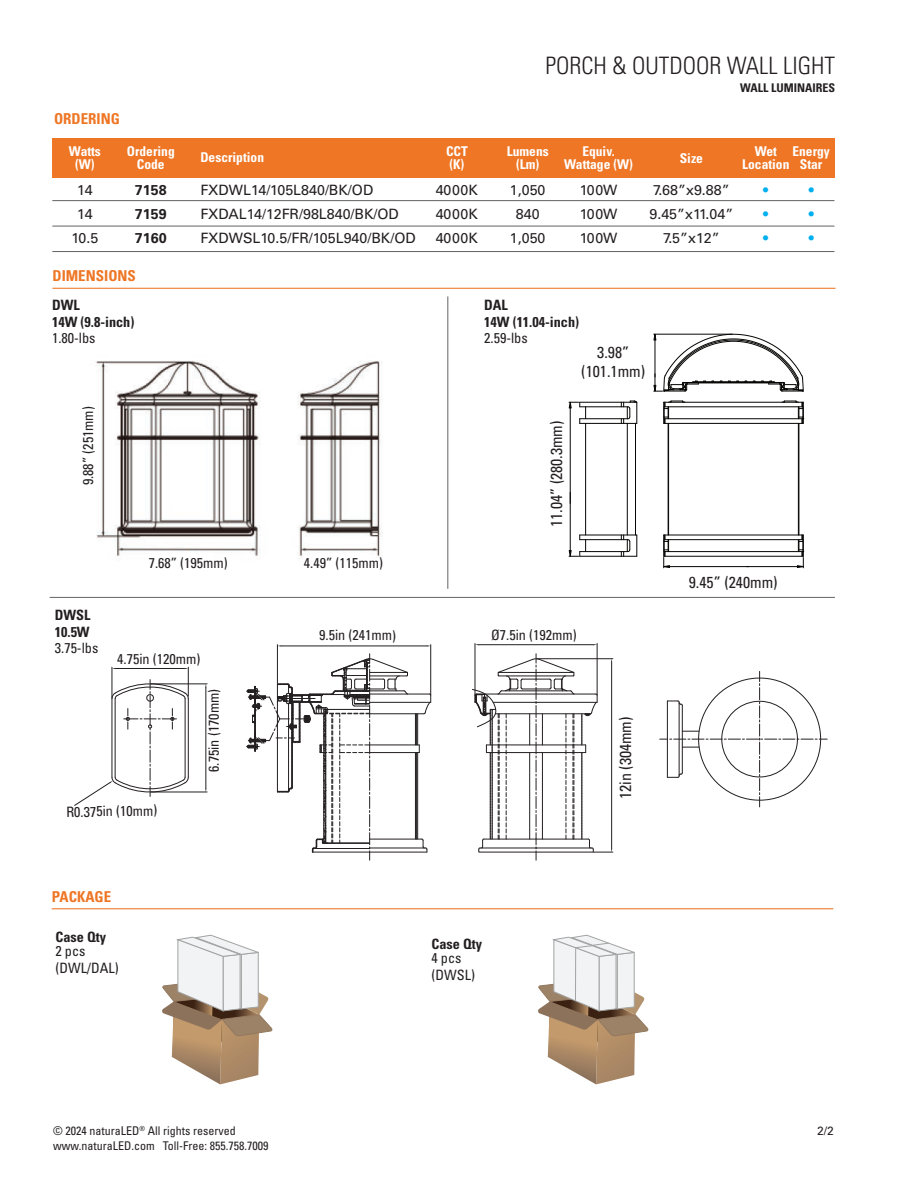
<style>
.page{position:relative;width:918px;height:1188px;background:#fff}
.page>*{position:absolute;margin:0;border:0;box-sizing:border-box;transform-origin:0 0}
.t1{font:300 condensed 24px "Univers";color:#231f20}
.t2{font:condensed 16.05px/18.5px "Univers";color:#231f20;text-align:center}
.t3{font:700 condensed 15px "Univers";color:#ee7625}
.t4{font:14.25px/24px "Univers";color:#231f20;text-align:center}
.t5{font:condensed 14.25px/16.5px "Univers";color:#231f20}
.t6{font:700 condensed 14.25px/16.5px "Univers";color:#231f20}
.t7{font:700 14.25px/24px "Univers";color:#231f20;text-align:justify}
.t8{font:14.25px/24px "Univers";color:#00afef;text-align:justify}
.t9{font:700 condensed 13.5px/13.5px "Univers";color:#fff;text-align:center}
.t10{font:condensed 12px/15px "Univers";color:#231f20}
.t11{font:700 condensed 12px "Univers";color:#231f20}
.t12{font:12px "Univers";color:#231f20}
</style>
<div class="page">
<div style="left:53px;top:138px;width:782px;height:39px;background:#ee7625"></div>
<hr style="left:52px;top:200px;width:782px;height:1px;background:#636366">
<hr style="left:53px;top:288px;width:783px;height:1px;background:#ee7625">
<hr style="left:52px;top:908px;width:781px;height:1px;background:#ee7625">
<svg style="left:162px;top:935px;width:110px;height:149px"></svg>
<hr style="left:52px;top:226px;width:782px;height:1px;background:#636366">
<hr style="left:448px;top:296px;width:1px;height:293px;background:#636366">
<hr style="left:312px;top:852px;width:115px;height:1px;background:#231f20">
<hr style="left:365px;top:752px;width:54px;height:1px;background:#231f20">
<hr style="left:365px;top:745px;width:54px;height:1px;background:#231f20">
<hr style="left:366px;top:713px;width:58px;height:1px;background:#231f20">
<hr style="left:370px;top:702px;width:61px;height:1px;background:#231f20">
<hr style="left:370px;top:694px;width:59px;height:1px;background:#231f20">
<hr style="left:370px;top:848px;width:56px;height:1px;background:#231f20">
<svg style="left:415px;top:693px;width:16px;height:159px"></svg>
<hr style="left:151px;top:684px;width:56px;height:1px;background:#231f20">
<hr style="left:151px;top:792px;width:56px;height:1px;background:#231f20">
<hr style="left:206px;top:688px;width:1px;height:100px;background:#231f20">
<hr style="left:370px;top:839px;width:52px;height:1px;background:#231f20">
<hr style="left:430px;top:645px;width:1px;height:50px;background:#231f20">
<hr style="left:277px;top:645px;width:1px;height:38px;background:#231f20">
<hr style="left:281px;top:646px;width:146px;height:1px;background:#231f20">
<hr style="left:597px;top:643px;width:1px;height:52px;background:#231f20">
<hr style="left:475px;top:643px;width:1px;height:52px;background:#231f20">
<hr style="left:479px;top:644px;width:114px;height:1px;background:#231f20">
<svg style="left:660px;top:671px;width:167px;height:136px"></svg>
<svg style="left:472px;top:654px;width:141px;height:206px"></svg>
<svg style="left:247px;top:654px;width:162px;height:206px"></svg>
<svg style="left:74px;top:667px;width:115px;height:139px"></svg>
<hr style="left:50px;top:597px;width:785px;height:1px;background:#636366">
<hr style="left:52px;top:251px;width:782px;height:1px;background:#636366">
<img style="left:96px;top:360px;width:287px;height:199px">
<div style="left:58px;top:419px;width:42px;height:67px;background:#fff"></div>
<div style="left:161px;top:553px;width:53px;height:22px;background:#fff"></div>
<div style="left:316px;top:553px;width:53px;height:22px;background:#fff"></div>
<hr style="left:580px;top:556px;width:57px;height:1px;background:#050504">
<hr style="left:580px;top:551px;width:48px;height:1px;background:#050504">
<hr style="left:580px;top:539px;width:48px;height:1px;background:#050504">
<hr style="left:580px;top:535px;width:57px;height:1px;background:#050504">
<svg style="left:637px;top:535px;width:1px;height:21px"></svg>
<hr style="left:635px;top:423px;width:1px;height:112px;background:#050504">
<hr style="left:627px;top:423px;width:1px;height:112px;background:#050504">
<hr style="left:585px;top:423px;width:1px;height:112px;background:#050504">
<hr style="left:580px;top:423px;width:57px;height:1px;background:#050504">
<hr style="left:580px;top:418px;width:48px;height:1px;background:#050504">
<hr style="left:580px;top:407px;width:48px;height:1px;background:#050504">
<hr style="left:580px;top:402px;width:57px;height:1px;background:#050504">
<hr style="left:664px;top:556px;width:139px;height:1px;background:#050504">
<hr style="left:664px;top:551px;width:139px;height:1px;background:#050504">
<hr style="left:799px;top:423px;width:1px;height:112px;background:#050504">
<hr style="left:798px;top:423px;width:1px;height:112px;background:#050504">
<hr style="left:664px;top:539px;width:139px;height:1px;background:#050504">
<hr style="left:664px;top:535px;width:139px;height:1px;background:#050504">
<hr style="left:664px;top:423px;width:139px;height:1px;background:#050504">
<hr style="left:664px;top:418px;width:139px;height:1px;background:#050504">
<hr style="left:668px;top:423px;width:1px;height:112px;background:#050504">
<hr style="left:664px;top:407px;width:139px;height:1px;background:#050504">
<hr style="left:664px;top:402px;width:139px;height:1px;background:#050504">
<svg style="left:621px;top:535px;width:10px;height:21px"></svg>
<svg style="left:621px;top:401px;width:17px;height:22px"></svg>
<svg style="left:781px;top:401px;width:23px;height:22px"></svg>
<svg style="left:663px;top:401px;width:22px;height:22px"></svg>
<hr style="left:570px;top:408px;width:1px;height:95px;background:#050504">
<hr style="left:570px;top:492px;width:1px;height:58px;background:#050504">
<svg style="left:569px;top:401px;width:17px;height:22px"></svg>
<svg style="left:569px;top:535px;width:17px;height:22px"></svg>
<svg style="left:653px;top:333px;width:151px;height:59px"></svg>
<hr style="left:670px;top:566px;width:79px;height:1px;background:#050504">
<hr style="left:747px;top:566px;width:50px;height:1px;background:#050504">
<svg style="left:663px;top:535px;width:7px;height:33px"></svg>
<svg style="left:797px;top:535px;width:8px;height:33px"></svg>
<svg style="left:538px;top:935px;width:110px;height:149px"></svg>
<h1 class="t1" style="left:545px;top:51px;width:291px">PORCH &amp; OUTDOOR WALL LIGHT</h1>
<p class="t3" style="left:54px;top:109px;width:67px">ORDERING</p>
<p class="t11" style="left:740px;top:80px;width:97px">WALL LUMINAIRES</p>
<p class="t9" style="left:127px;top:144px;width:49px">Ordering<br>Code</p>
<p class="t9" style="left:446px;top:144px;width:23px;text-align:left">CCT (K)</p>
<p class="t9" style="left:69px;top:144px;width:34px">Watts (W)</p>
<p class="t9" style="left:742px;top:144px;width:49px">Wet<br>Location</p>
<p class="t8" style="left:763px;top:178px;width:7px">• • •</p>
<p class="t9" style="left:507px;top:144px;width:43px">Lumens (Lm)</p>
<p class="t9" style="left:564px;top:144px;width:70px">Equiv.<br>Wattage (W)</p>
<p class="t4" style="left:580px;top:178px;width:39px;text-align:justify">100W 100W 100W</p>
<p class="t9" style="left:792px;top:144px;width:39px">Energy<br>Star</p>
<p class="t9" style="left:200px;top:151px;width:65px">Description</p>
<p class="t9" style="left:680px;top:151px;width:25px">Size</p>
<p class="t4" style="left:649px;top:178px;width:85px">7.68”x9.88”<br>9.45”x11.04”<br>7.5”x12”</p>
<p class="t4" style="left:200px;top:178px;width:217px;text-align:left">FXDWL14/105L840/BK/OD<br>FXDAL14/12FR/98L840/BK/OD<br>FXDWSL10.5/FR/105L940/BK/OD</p>
<p class="t4" style="left:436px;top:178px;width:44px;text-align:justify">4000K 4000K 4000K</p>
<p class="t7" style="left:135px;top:178px;width:33px">7158<br>7159<br>7160</p>
<p class="t4" style="left:510px;top:178px;width:37px">1,050<br>840<br>1,050</p>
<p class="t4" style="left:71px;top:178px;width:28px">14<br>14<br>10.5</p>
<p class="t8" style="left:809px;top:178px;width:7px">• • •</p>
<p class="t3" style="left:53px;top:267px;width:85px">DIMENSIONS</p>
<p class="t6" style="left:52px;top:297px;width:84px">DWL<br>14W (9.8-inch)</p>
<p class="t5" style="left:52px;top:330px;width:45px">1.80-lbs</p>
<p class="t5" style="left:80px;top:485px;width:81px;rotate:-90deg">9.88” (251mm)</p>
<p class="t6" style="left:55px;top:607px;width:37px">DWSL<br>10.5W</p>
<p class="t5" style="left:55px;top:640px;width:45px">3.75-lbs</p>
<p class="t5" style="left:149px;top:555px;width:81px">7.68” (195mm)</p>
<p class="t5" style="left:304px;top:555px;width:81px">4.49” (115mm)</p>
<p class="t5" style="left:117px;top:650px;width:85px">4.75in (120mm)</p>
<p class="t5" style="left:205px;top:772px;width:85px;rotate:-90deg">6.75in (170mm)</p>
<p class="t5" style="left:319px;top:627px;width:78px">9.5in (241mm)</p>
<p class="t5" style="left:66px;top:803px;width:93px;rotate:-1deg">R0.375in (10mm)</p>
<p class="t3" style="left:52px;top:888px;width:61px">PACKAGE</p>
<p class="t6" style="left:55px;top:929px;width:52px">Case Qty</p>
<p class="t5" style="left:55px;top:943px;width:65px">2 pcs (DWL/DAL)</p>
<p class="t6" style="left:484px;top:297px;width:96px">DAL<br>14W (11.04-inch)</p>
<p class="t5" style="left:484px;top:330px;width:45px">2.59-lbs</p>
<p class="t2" style="left:547px;top:527px;width:108px;rotate:-90deg">11.04” (280.3mm)</p>
<p class="t2" style="left:581px;top:343px;width:65px">3.98” (101.1mm)</p>
<p class="t5" style="left:491px;top:627px;width:87px">Ø7.5in (192mm)</p>
<p class="t2" style="left:616px;top:799px;width:84px;rotate:-90deg">12in (304mm)</p>
<p class="t6" style="left:431px;top:936px;width:52px">Case Qty</p>
<p class="t5" style="left:431px;top:950px;width:45px">4 pcs (DWSL)</p>
<p class="t2" style="left:689px;top:572px;width:90px">9.45” (240mm)</p>
<p class="t10" style="left:53px;top:1123px;width:217px">© 2024 naturaLED<sup>®</sup> All rights reserved www.naturaLED.com Toll-Free: 855.758.7009</p>
<p class="t12" style="left:817px;top:1123px;width:18px">2/2</p>
</div>
